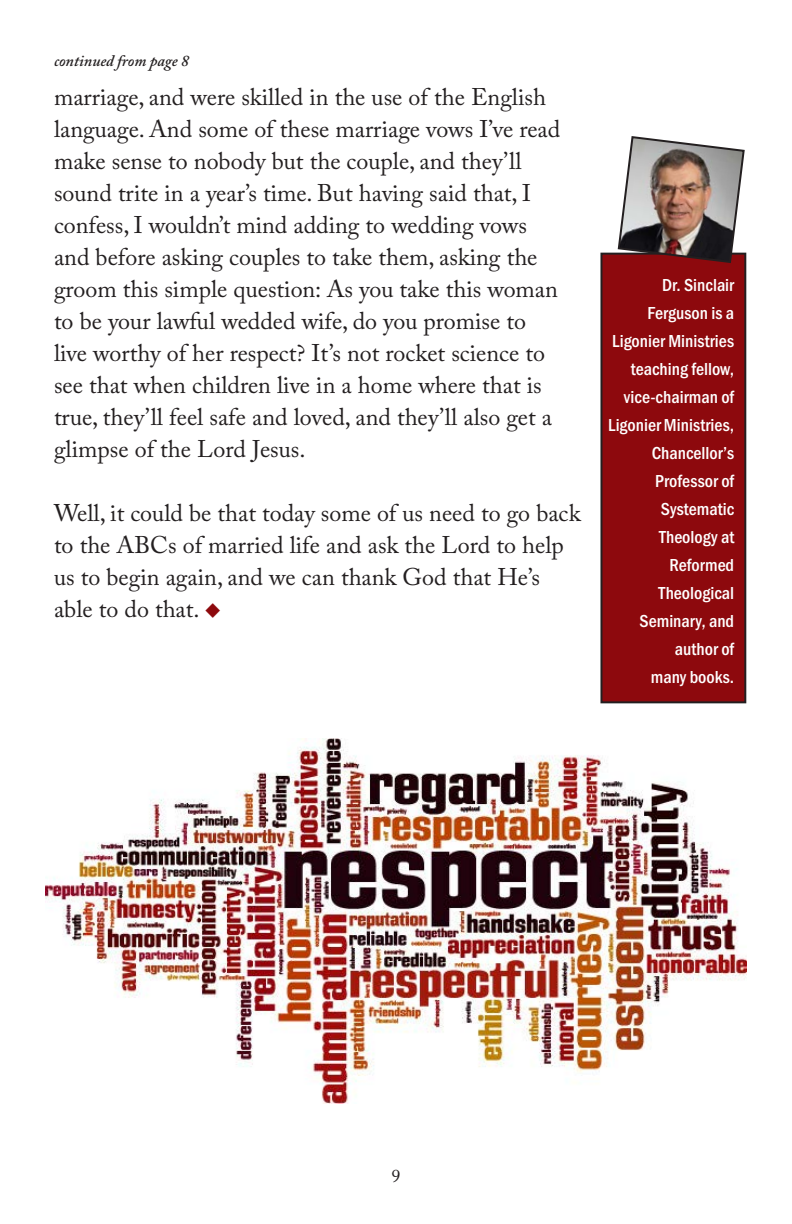
<style>
.page{position:relative;width:792px;height:1224px;background:#fff}
.page>*{position:absolute;margin:0;border:0;box-sizing:border-box;transform-origin:0 0}
.t1{font:24px/32px "Adobe Caslon Pro";color:#231f20}
.t2{font:500 18px/28px "Franklin Gothic URW Cond";color:#fff;text-align:right}
.t3{font:18px "Adobe Caslon Pro";color:#231f20}
.t4{font:italic 600 16px "Adobe Caslon Pro";color:#231f20}
.s1{color:#8d090d}
</style>
<div class="page">
<div style="left:601px;top:254px;width:144px;height:448px;background:#8d090d"></div>
<div style="left:600px;top:253px;width:146px;height:450px;border:2px solid #231f20"></div>
<img style="left:45px;top:738px;width:701px;height:366px">
<img style="left:617px;top:136px;width:129px;height:128px">
<p class="t4" style="left:54px;top:51px;width:137px">continued from page 8</p>
<p class="t1" style="left:54px;top:81px;width:508px">marriage, and were skilled in the use of the English language. And some of these marriage vows I’ve read make sense to nobody but the couple, and they’ll sound trite in a year’s time. But having said that, I confess, I wouldn’t mind adding to wedding vows and before asking couples to take them, asking the groom this simple question: As you take this woman to be your lawful wedded wife, do you promise to live worthy of her respect? It’s not rocket science to see that when children live in a home where that is true, they’ll feel safe and loved, and they’ll also get a glimpse of the Lord Jesus.</p>
<p class="t1" style="left:54px;top:497px;width:528px">Well, it could be that today some of us need to go back to the ABCs of married life and ask the Lord to help us to begin again, and we can thank God that He’s able to do that. <span class="s1">◆</span></p>
<p class="t2" style="left:608px;top:270px;width:127px">Dr. Sinclair<br>Ferguson is a<br>Ligonier Ministries teaching fellow, vice-chairman of<br>Ligonier Ministries,<br>Chancellor’s<br>Professor of<br>Systematic<br>Theology at<br>Reformed<br>Theological<br>Seminary, and author of<br>many books.</p>
<p class="t3" style="left:392px;top:1166px;width:10px">9</p>
</div>
